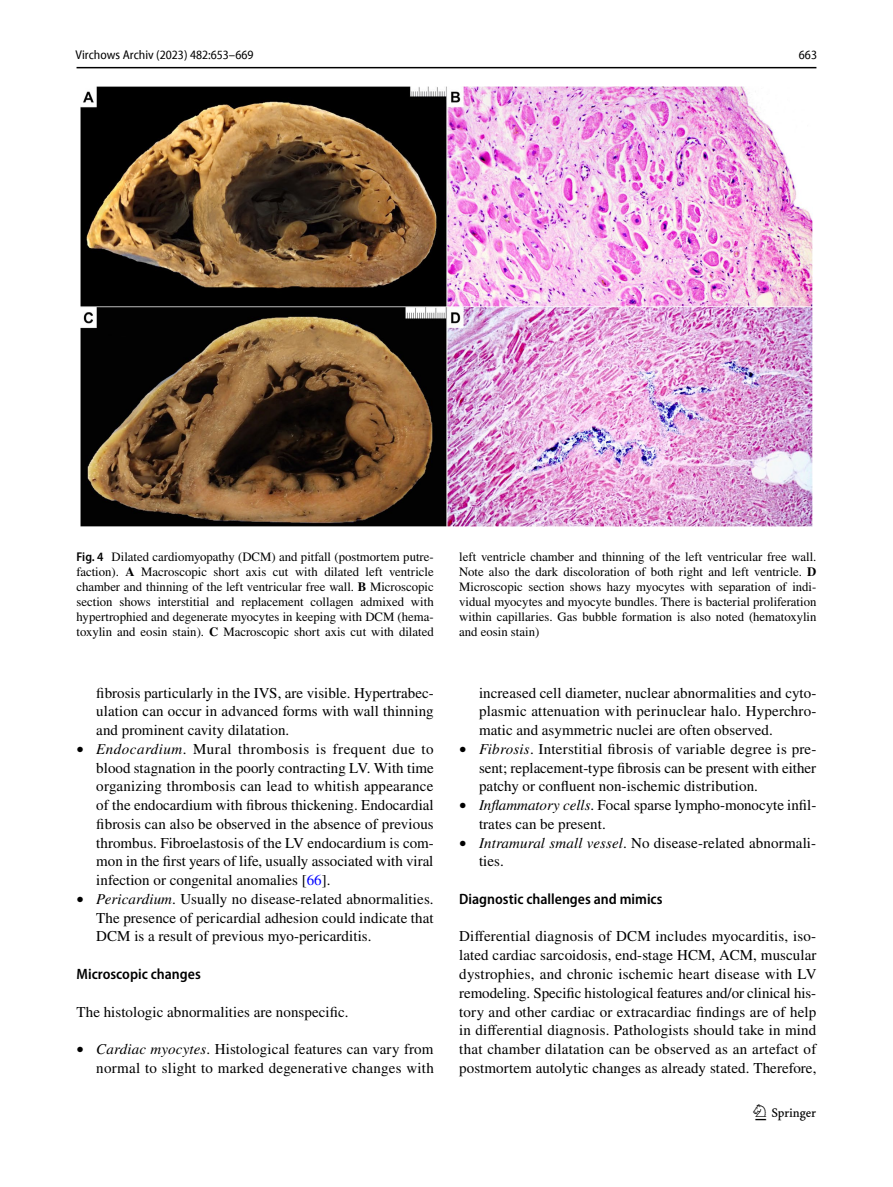
<style>
.page{position:relative;width:893px;height:1187px;background:#fff}
.page>*{position:absolute;margin:0;border:0;box-sizing:border-box;transform-origin:0 0}
.t1{font:22.5px "Springnew Regular 3";color:#000}
.t2{font:15px/18.8px "STIX";letter-spacing:.005em;color:#000;text-align:justify}
.t3{font:600 semi-condensed 15px "Myriad Pro";color:#000}
.t4{font:12.75px/15px "STIX";color:#000;text-align:justify}
.t5{font:semi-condensed 12.75px "Myriad Pro Unic";color:#000}
.s1{font-family:"Myriad Pro";font-weight:600;font-stretch:semi-condensed}
.s2{font-weight:700}
.s3{font-size:14.1px}
.s4{font-style:italic}
.s5{color:#00f}
</style>
<div class="page">
<hr style="left:77px;top:67px;width:739px;height:1px;background:#000">
<img style="left:81px;top:87px;width:731px;height:439px">
<p class="t5" style="left:76px;top:46px;width:179px">Virchows Archiv (2023) 482:653–669</p>
<p class="t5" style="left:799px;top:46px;width:20px">663</p>
<p class="t4" style="left:77px;top:550px;width:359px"><span class="s1">Fig. 4</span> Dilated cardiomyopathy (DCM) and pitfall (postmortem putre&shy;faction). <span class="s2">A</span> Macroscopic short axis cut with dilated left ventricle chamber and thinning of the left ventricular free wall. <span class="s2">B</span> Microscopic section shows interstitial and replacement collagen admixed with hypertrophied and degenerate myocytes in keeping with DCM (hema&shy;toxylin and eosin stain). <span class="s2">C</span> Macroscopic short axis cut with dilated</p>
<p class="t4" style="left:459px;top:550px;width:359px">left ventricle chamber and thinning of the left ventricular free wall.<br>Note also the dark discoloration of both right and left ventricle. <span class="s2">D </span>Microscopic section shows hazy myocytes with separation of indi&shy;vidual myocytes and myocyte bundles. There is bacterial proliferation within capillaries. Gas bubble formation is also noted (hematoxylin and eosin stain)</p>
<p class="t2" style="left:96px;top:684px;width:339px">fibrosis particularly in the IVS, are visible. Hypertrabec&shy;ulation can occur in advanced forms with wall thinning and prominent cavity dilatation.</p>
<p class="t2" style="left:96px;top:740px;width:339px;text-indent:-20px"><span class="s3">•</span> <span class="s4">Endocardium</span>. Mural thrombosis is frequent due to blood stagnation in the poorly contracting LV. With time organizing thrombosis can lead to whitish appearance of the endocardium with fibrous thickening. Endocardial fibrosis can also be observed in the absence of previous thrombus. Fibroelastosis of the LV endocardium is com&shy;mon in the first years of life, usually associated with viral infection or congenital anomalies [<span class="s5">66</span>].</p>
<p class="t2" style="left:96px;top:890px;width:339px;text-indent:-20px"><span class="s3">•</span> <span class="s4">Pericardium</span>. Usually no disease-related abnormalities.<br>The presence of pericardial adhesion could indicate that DCM is a result of previous myo-pericarditis.</p>
<p class="t3" style="left:77px;top:968px;width:126px">Microscopic changes</p>
<p class="t2" style="left:77px;top:1003px;width:274px">The histologic abnormalities are nonspecific.</p>
<p class="t2" style="left:77px;top:1040px;width:359px;text-align:right"><span class="s3">•</span> <span class="s4">Cardiac myocytes</span>. Histological features can vary from normal to slight to marked degenerative changes with</p>
<p class="t2" style="left:479px;top:684px;width:339px">increased cell diameter, nuclear abnormalities and cyto&shy;plasmic attenuation with perinuclear halo. Hyperchro&shy;matic and asymmetric nuclei are often observed.</p>
<p class="t2" style="left:479px;top:740px;width:339px;text-indent:-20px"><span class="s3">•</span> <span class="s4">Fibrosis</span>. Interstitial fibrosis of variable degree is pre&shy;sent; replacement-type fibrosis can be present with either patchy or confluent non-ischemic distribution.</p>
<p class="t2" style="left:479px;top:797px;width:339px;text-indent:-20px"><span class="s3">•</span> <span class="s4">Inflammatory cells</span>. Focal sparse lympho-monocyte infil&shy;trates can be present.</p>
<p class="t2" style="left:479px;top:834px;width:339px;text-indent:-20px"><span class="s3">•</span> <span class="s4">Intramural small vessel</span>. No disease-related abnormali&shy;ties.</p>
<p class="t3" style="left:459px;top:893px;width:205px">Diagnostic challenges and mimics</p>
<p class="t2" style="left:459px;top:928px;width:359px">Differential diagnosis of DCM includes myocarditis, iso&shy;lated cardiac sarcoidosis, end-stage HCM, ACM, muscular dystrophies, and chronic ischemic heart disease with LV remodeling. Specific histological features and/or clinical his&shy;tory and other cardiac or extracardiac findings are of help in differential diagnosis. Pathologists should take in mind that chamber dilatation can be observed as an artefact of postmortem autolytic changes as already stated. Therefore,</p>
<h1 class="t1" style="left:755px;top:1104px;width:62px">1 3</h1>
</div>
